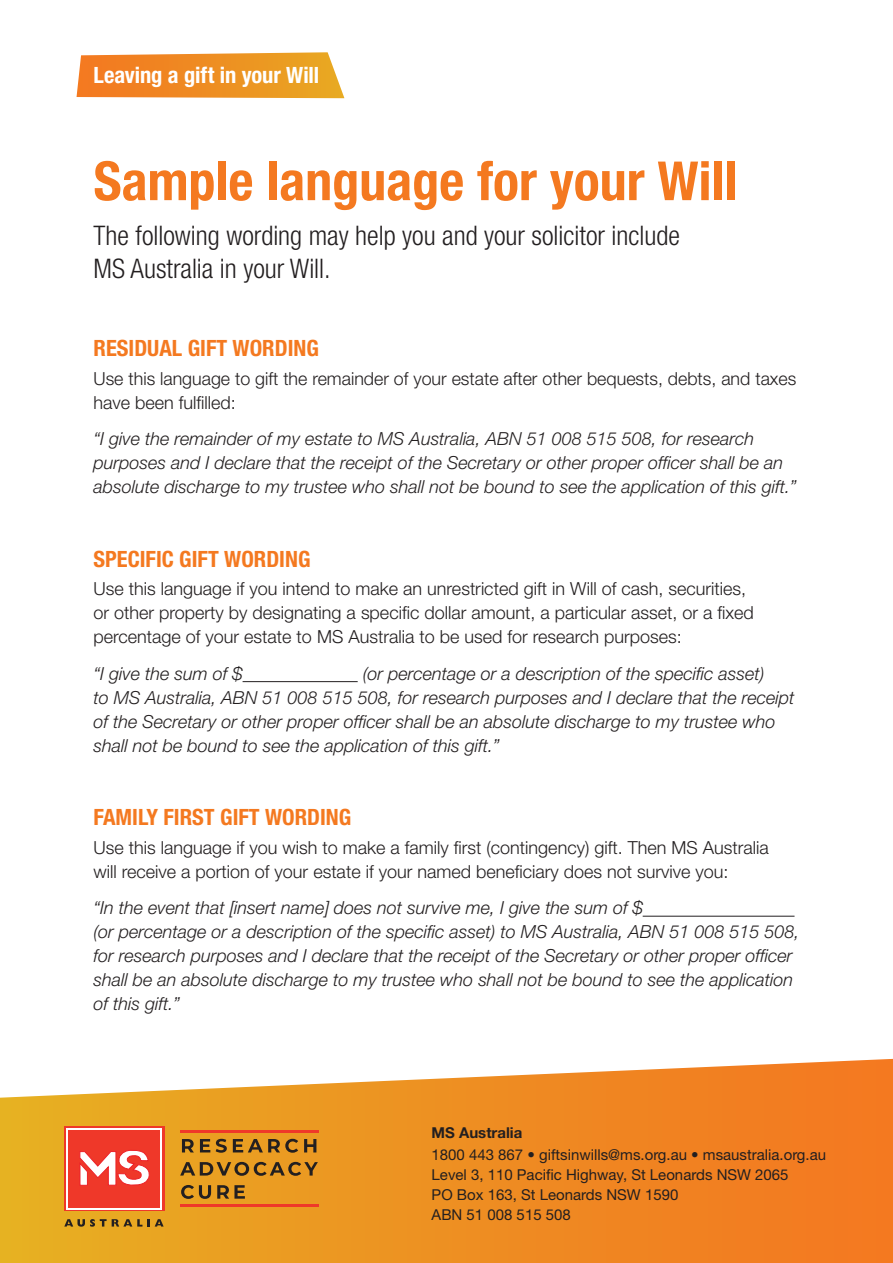
<style>
.page{position:relative;width:893px;height:1263px;background:#fff}
.page>*{position:absolute;margin:0;border:0;box-sizing:border-box;transform-origin:0 0}
.t1{font:700 condensed 54px "Helvetica Neue LT Std";color:#f47920}
.t2{font:300 condensed 27px/32.4px "Helvetica Neue LT Std";color:#231f20}
.t3{font:700 condensed 22.5px "Helvetica Neue LT Std";color:#f47920}
.t4{font:700 condensed 22.5px "Helvetica Neue LT Std";letter-spacing:-.005em;color:#fff}
.t5{font:italic 300 18px/24px "Helvetica Neue LT Std";color:#231f20}
.t6{font:300 18px/24px "Helvetica Neue LT Std";color:#231f20}
.t7{font:15px/20.1px "Helvetica Neue LT Std";color:#231f20}
.t8{font:700 15px "Helvetica Neue LT Std";color:#231f20}
</style>
<div class="page">
<hr style="left:243px;top:681px;width:115px;height:1px;background:#231f20">
<hr style="left:643px;top:916px;width:151px;height:1px;background:#231f20">
<svg style="left:77px;top:52px;width:267px;height:46px;background:#ef9733"></svg>
<svg style="left:0;top:1059px;width:893px;height:204px;background:#ef9938"></svg>
<div style="left:64px;top:1126px;width:100px;height:85px;background:linear-gradient(to bottom,#ef3829,#ef3829)"></div>
<div style="left:66px;top:1128px;width:96px;height:81px;background:linear-gradient(to bottom,#fff,#fff)"></div>
<div style="left:68px;top:1130px;width:92px;height:77px;background:#ef3829"></div>
<svg style="left:80px;top:1150px;width:70px;height:36px"></svg>
<svg style="left:182px;top:1139px;width:12px;height:13px"></svg>
<svg style="left:200px;top:1139px;width:10px;height:13px"></svg>
<svg style="left:216px;top:1139px;width:11px;height:14px"></svg>
<svg style="left:304px;top:1139px;width:12px;height:13px"></svg>
<hr style="left:180px;top:1130px;width:139px;height:2px;background:#ef3829">
<hr style="left:180px;top:1205px;width:139px;height:2px;background:#ef3829">
<svg style="left:233px;top:1139px;width:65px;height:14px"></svg>
<svg style="left:180px;top:1162px;width:138px;height:14px;background:#a26f21"></svg>
<svg style="left:217px;top:1185px;width:28px;height:14px"></svg>
<svg style="left:181px;top:1185px;width:30px;height:14px"></svg>
<svg style="left:64px;top:1219px;width:100px;height:8px"></svg>
<p class="t4" style="left:94px;top:62px;width:227px">Leaving a gift in your Will</p>
<h1 class="t1" style="left:94px;top:148px;width:645px">Sample language for your Will</h1>
<h2 class="t2" style="left:94px;top:219px;width:588px">The following wording may help you and your solicitor include<br>MS Australia in your Will.</h2>
<p class="t3" style="left:94px;top:335px;width:227px">RESIDUAL GIFT WORDING</p>
<p class="t6" style="left:94px;top:366px;width:704px">Use this language to gift the remainder of your estate after other bequests, debts, and taxes have been fulfilled:</p>
<p class="t5" style="left:94px;top:427px;width:705px">“I give the remainder of my estate to MS Australia, ABN 51 008 515 508, for research purposes and I declare that the receipt of the Secretary or other proper officer shall be an absolute discharge to my trustee who shall not be bound to see the application of this gift.”</p>
<p class="t3" style="left:94px;top:545px;width:218px">SPECIFIC GIFT WORDING</p>
<p class="t6" style="left:94px;top:576px;width:662px">Use this language if you intend to make an unrestricted gift in Will of cash, securities, or other property by designating a specific dollar amount, a particular asset, or a fixed percentage of your estate to MS Australia to be used for research purposes:</p>
<p class="t5" style="left:94px;top:661px;width:151px">“I give the sum of $</p>
<p class="t5" style="left:94px;top:661px;width:702px;text-indent:269px">(or percentage or a description of the specific asset)<br>to MS Australia, ABN 51 008 515 508, for research purposes and I declare that the receipt of the Secretary or other proper officer shall be an absolute discharge to my trustee who shall not be bound to see the application of this gift.”</p>
<p class="t3" style="left:94px;top:804px;width:259px">FAMILY FIRST GIFT WORDING</p>
<p class="t6" style="left:94px;top:835px;width:677px">Use this language if you wish to make a family first (contingency) gift. Then MS Australia will receive a portion of your estate if your named beneficiary does not survive you:</p>
<p class="t5" style="left:94px;top:896px;width:707px">“In the event that [insert name] does not survive me, I give the sum of $<br>(or percentage or a description of the specific asset) to MS Australia, ABN 51 008 515 508, for research purposes and I declare that the receipt of the Secretary or other proper officer shall be an absolute discharge to my trustee who shall not be bound to see the application of this gift.”</p>
<p class="t8" style="left:432px;top:1123px;width:92px">MS Australia</p>
<p class="t7" style="left:432px;top:1144px;width:396px">1800 443 867 • giftsinwills@ms.org.au • msaustralia.org.au Level 3, 110 Pacific Highway, St Leonards NSW 2065<br>PO Box 163, St Leonards NSW 1590<br>ABN 51 008 515 508</p>
</div>
